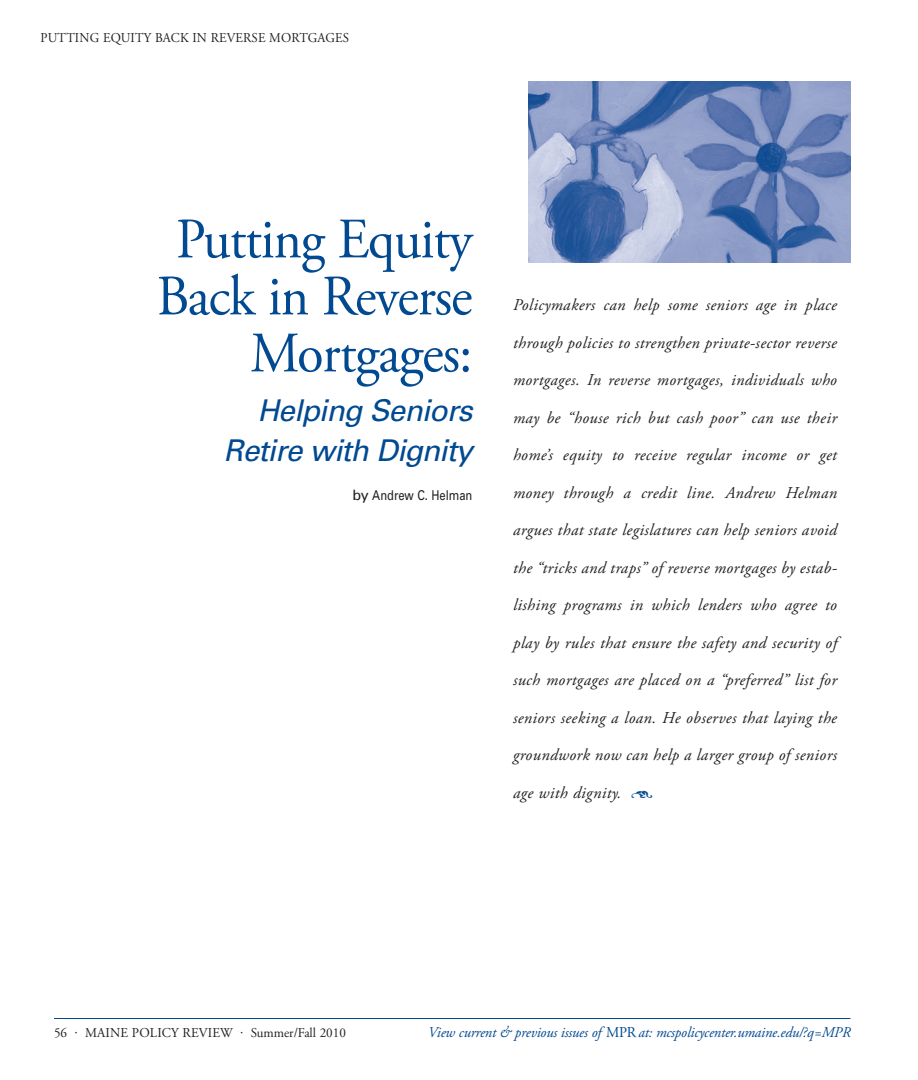
<style>
.page{position:relative;width:918px;height:1080px;background:#fff}
.page>*{position:absolute;margin:0;border:0;box-sizing:border-box;transform-origin:0 0}
.Head{font:57px/57px "Adobe Garamond Pro";letter-spacing:-.02em;color:#014990;text-align:right;scale:.95 1}
.HeadSub{font:italic 30px/40.5px "Univers";letter-spacing:-.03em;color:#014990;text-align:right}
.IntroCopy{font:italic 16.5px "Adobe Garamond Pro";letter-spacing:.025em;color:#231f20}
.t1{font:italic 15px "Adobe Garamond Pro";letter-spacing:-.01em;color:#014990}
.PGheader_LFT{font:13.5px "Adobe Garamond Pro";letter-spacing:.015em;color:#231f20}
.PGheader_LFT-2{font:13.5px "Adobe Garamond Pro";letter-spacing:.015em;color:#231f20;scale:.95 1}
.ByLine{font:13.5px "Univers";color:#231f20;scale:.83 1}
.s1{font-size:14.25px}
.s2{font-style:normal}
</style>
<div class="page">
<hr style="left:54px;top:1018px;width:796px;height:1px;background:#014990">
<img style="left:528px;top:81px;width:322px;height:181px">
<p class="PGheader_LFT-2" style="left:41px;top:30px;width:326px">PUTTING EQUITY BACK IN REVERSE MORTGAGES</p>
<p class="Head" style="left:157px;top:213px;width:334px">Putting Equity<br>Back in Reverse<br>Mortgages:</p>
<p class="HeadSub" style="left:224px;top:389px;width:250px">Helping Seniors<br>Retire with Dignity</p>
<p class="ByLine" style="left:352px;top:487px;width:146px"><span class="s1">by</span> Andrew C. Helman</p>
<p class="IntroCopy" style="left:513px;top:295px;width:325px">Policymakers can help some seniors age in place</p>
<p class="IntroCopy" style="left:513px;top:333px;width:326px">through policies to strengthen private-sector reverse</p>
<p class="IntroCopy" style="left:513px;top:370px;width:326px">mortgages. In reverse mortgages, individuals who</p>
<p class="IntroCopy" style="left:513px;top:408px;width:325px">may be “house rich but cash poor” can use their</p>
<p class="IntroCopy" style="left:513px;top:445px;width:326px">home’s equity to receive regular income or get</p>
<p class="IntroCopy" style="left:513px;top:483px;width:326px">money through a credit line. Andrew Helman</p>
<p class="IntroCopy" style="left:513px;top:520px;width:325px">argues that state legislatures can help seniors avoid</p>
<p class="IntroCopy" style="left:513px;top:558px;width:326px">the “tricks and traps” of reverse mortgages by estab-</p>
<p class="IntroCopy" style="left:513px;top:595px;width:325px">lishing programs in which lenders who agree to</p>
<p class="IntroCopy" style="left:513px;top:633px;width:326px">play by rules that ensure the safety and security of</p>
<p class="IntroCopy" style="left:513px;top:670px;width:326px">such mortgages are placed on a “preferred” list for</p>
<p class="IntroCopy" style="left:513px;top:708px;width:325px">seniors seeking a loan. He observes that laying the</p>
<p class="IntroCopy" style="left:513px;top:745px;width:326px">groundwork now can help a larger group of seniors</p>
<p class="IntroCopy" style="left:513px;top:783px;width:110px">age with dignity.</p>
<p class="PGheader_LFT" style="left:54px;top:1024px;width:293px">56 · MAINE POLICY REVIEW · Summer/Fall 2010</p>
<p class="t1" style="left:428px;top:1023px;width:424px">View current &amp; previous issues of <span class="s2">MPR</span> at: mcspolicycenter.umaine.edu/?q=MPR</p>
</div>
